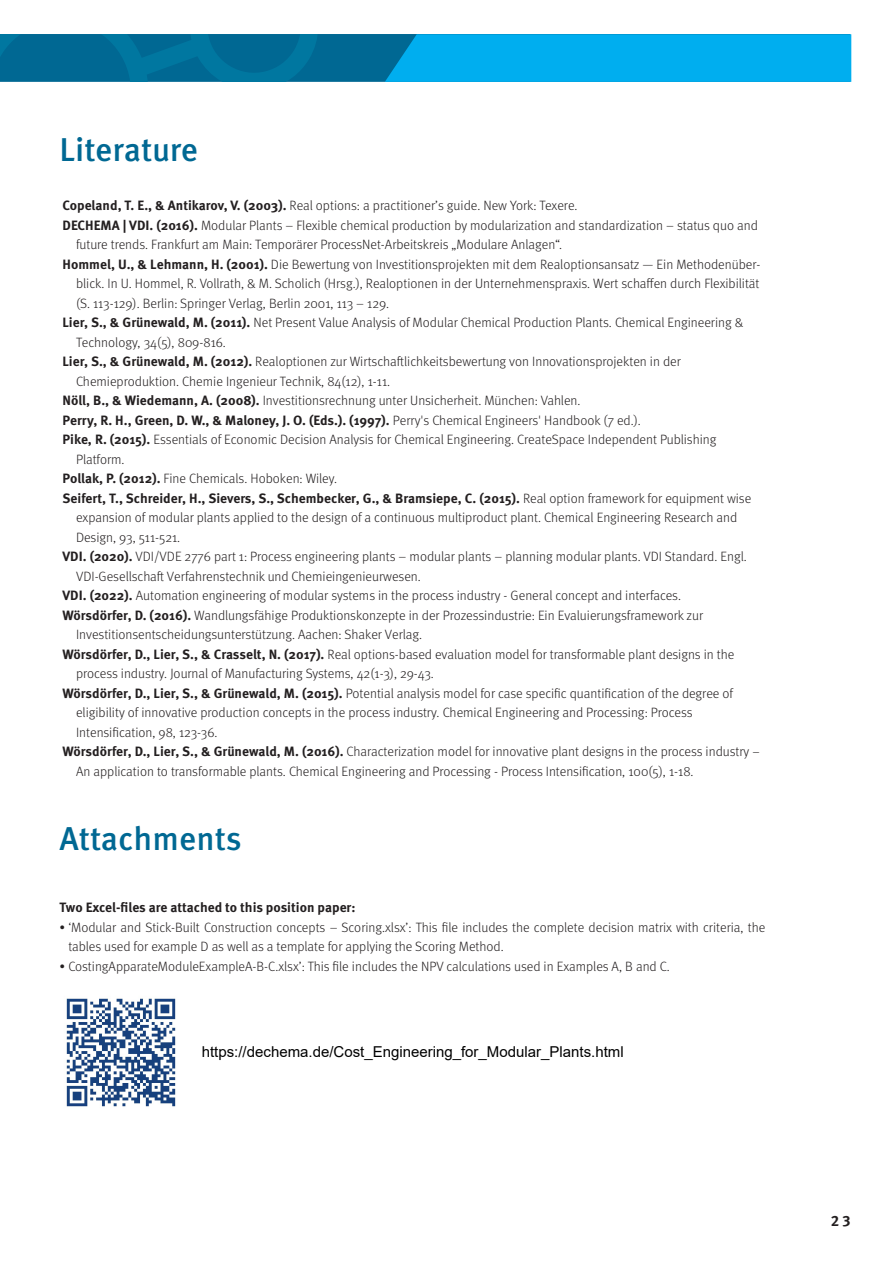
<style>
.page{position:relative;width:893px;height:1263px;background:#fff}
.page>*{position:absolute;margin:0;border:0;box-sizing:border-box;transform-origin:0 0}
.t1{font:500 33px "Meta Pro";color:#006893}
.t2{font:15px "Arial";color:#000}
.t3{font:700 15px "Meta Pro";color:#231f20}
.t4{font:300 13.5px/19.5px "Meta Pro";color:#231f20}
.t5{font:700 13.5px "Meta Pro";color:#231f20}
.s1{font-weight:700}
.s2{font-weight:300}
</style>
<div class="page">
<svg style="left:357px;top:34px;width:28px;height:48px"></svg>
<svg style="left:0;top:34px;width:357px;height:48px;background:#006c96"></svg>
<svg style="left:385px;top:34px;width:466px;height:48px;background:#00abeb"></svg>
<img style="left:66px;top:998px;width:110px;height:109px">
<p class="t1" style="left:60px;top:124px;width:140px">Literature</p>
<p class="t4" style="left:63px;top:195px;width:516px"><span class="s1">Copeland, T. E., &amp; Antikarov, V. (2003).</span> Real options: a practitioner’s guide. New York: Texere.</p>
<p class="t4" style="left:76px;top:214px;width:683px;text-indent:-14px"><span class="s1">DECHEMA | VDI. (2016).</span> Modular Plants – Flexible chemical production by modularization and standardization – status quo and future trends. Frankfurt am Main: Temporärer ProcessNet-Arbeitskreis „Modulare Anlagen“.</p>
<p class="t4" style="left:76px;top:253px;width:686px;text-align:justify;text-indent:-14px"><span class="s1">Hommel, U., &amp; Lehmann, H. (2001).</span> Die Bewertung von Investitionsprojekten mit dem Realoptionsansatz — Ein Methodenüber&shy;blick. In U. Hommel, R. Vollrath, &amp; M. Scholich (Hrsg.), Realoptionen in der Unternehmenspraxis. Wert schaffen durch Flexibilität (S. 113-129). Berlin: Springer Verlag, Berlin 2001, 113 – 129.</p>
<p class="t4" style="left:76px;top:312px;width:669px;text-indent:-14px"><span class="s1">Lier, S., &amp; Grünewald, M. (2011).</span> Net Present Value Analysis of Modular Chemical Production Plants. Chemical Engineering &amp;<br>Technology, 34(5), 809-816.</p>
<p class="t4" style="left:76px;top:351px;width:606px;text-indent:-14px"><span class="s1">Lier, S., &amp; Grünewald, M. (2012).</span> Realoptionen zur Wirtschaftlichkeitsbewertung von Innovationsprojekten in der<br>Chemieproduktion. Chemie Ingenieur Technik, 84(12), 1-11.</p>
<p class="t4" style="left:63px;top:390px;width:519px"><span class="s1">Nöll, B., &amp; Wiedemann, A. (2008).</span> Investitionsrechnung unter Unsicherheit. München: Vahlen.</p>
<p class="t5" style="left:63px;top:409px;width:580px">Perry, R. H., Green, D. W., &amp; Maloney, J. O. (Eds.). (1997). <span class="s2">Perry's Chemical Engineers' Handbook (7 ed.).</span></p>
<p class="t4" style="left:76px;top:429px;width:642px;text-indent:-14px"><span class="s1">Pike, R. (2015).</span> Essentials of Economic Decision Analysis for Chemical Engineering. CreateSpace Independent Publishing<br>Platform.</p>
<p class="t4" style="left:63px;top:468px;width:276px"><span class="s1">Pollak, P. (2012).</span> Fine Chemicals. Hoboken: Wiley.</p>
<p class="t4" style="left:76px;top:487px;width:677px;text-indent:-14px"><span class="s1">Seifert, T., Schreider, H., Sievers, S., Schembecker, G., &amp; Bramsiepe, C. (2015).</span> Real option framework for equipment wise expansion of modular plants applied to the design of a continuous multiproduct plant. Chemical Engineering Research and<br>Design, 93, 511-521.</p>
<p class="t4" style="left:76px;top:546px;width:672px;text-indent:-14px"><span class="s1">VDI. (2020).</span> VDI/VDE 2776 part 1: Process engineering plants – modular plants – planning modular plants. VDI Standard. Engl.<br>VDI-Gesellschaft Verfahrenstechnik und Chemieingenieurwesen.</p>
<p class="t4" style="left:63px;top:585px;width:620px"><span class="s1">VDI. (2022).</span> Automation engineering of modular systems in the process industry - General concept and interfaces.</p>
<p class="t4" style="left:76px;top:604px;width:629px;text-indent:-14px"><span class="s1">Wörsdörfer, D. (2016).</span> Wandlungsfähige Produktionskonzepte in der Prozessindustrie: Ein Evaluierungsframework zur<br>Investitionsentscheidungsunterstützung. Aachen: Shaker Verlag.</p>
<p class="t4" style="left:76px;top:643px;width:660px;text-indent:-14px"><span class="s1">Wörsdörfer, D., Lier, S., &amp; Crasselt, N. (2017).</span> Real options-based evaluation model for transformable plant designs in the process industry. Journal of Manufacturing Systems, 42(1-3), 29-43.</p>
<p class="t4" style="left:76px;top:682px;width:659px;text-indent:-14px"><span class="s1">Wörsdörfer, D., Lier, S., &amp; Grünewald, M. (2015).</span> Potential analysis model for case specific quantification of the degree of eligibility of innovative production concepts in the process industry. Chemical Engineering and Processing: Process<br>Intensification, 98, 123-36.</p>
<p class="t4" style="left:76px;top:741px;width:685px;text-indent:-14px"><span class="s1">Wörsdörfer, D., Lier, S., &amp; Grünewald, M. (2016).</span> Characterization model for innovative plant designs in the process industry −<br>An application to transformable plants. Chemical Engineering and Processing - Process Intensification, 100(5), 1-18.</p>
<p class="t1" style="left:60px;top:813px;width:184px">Attachments</p>
<p class="t5" style="left:60px;top:897px;width:297px">Two Excel-files are attached to this position paper:</p>
<p class="t4" style="left:68px;top:917px;width:698px;text-indent:-9px">• ‘Modular and Stick-Built Construction concepts – Scoring.xlsx’: This file includes the complete decision matrix with criteria, the tables used for example D as well as a template for applying the Scoring Method.</p>
<p class="t4" style="left:60px;top:956px;width:612px">• CostingApparateModuleExampleA-B-C.xlsx’: This file includes the NPV calculations used in Examples A, B and C.</p>
<p class="t2" style="left:202px;top:1041px;width:423px">https://dechema.de/Cost_Engineering_for_Modular_Plants.html</p>
<p class="t3" style="left:831px;top:1209px;width:21px">23</p>
</div>
